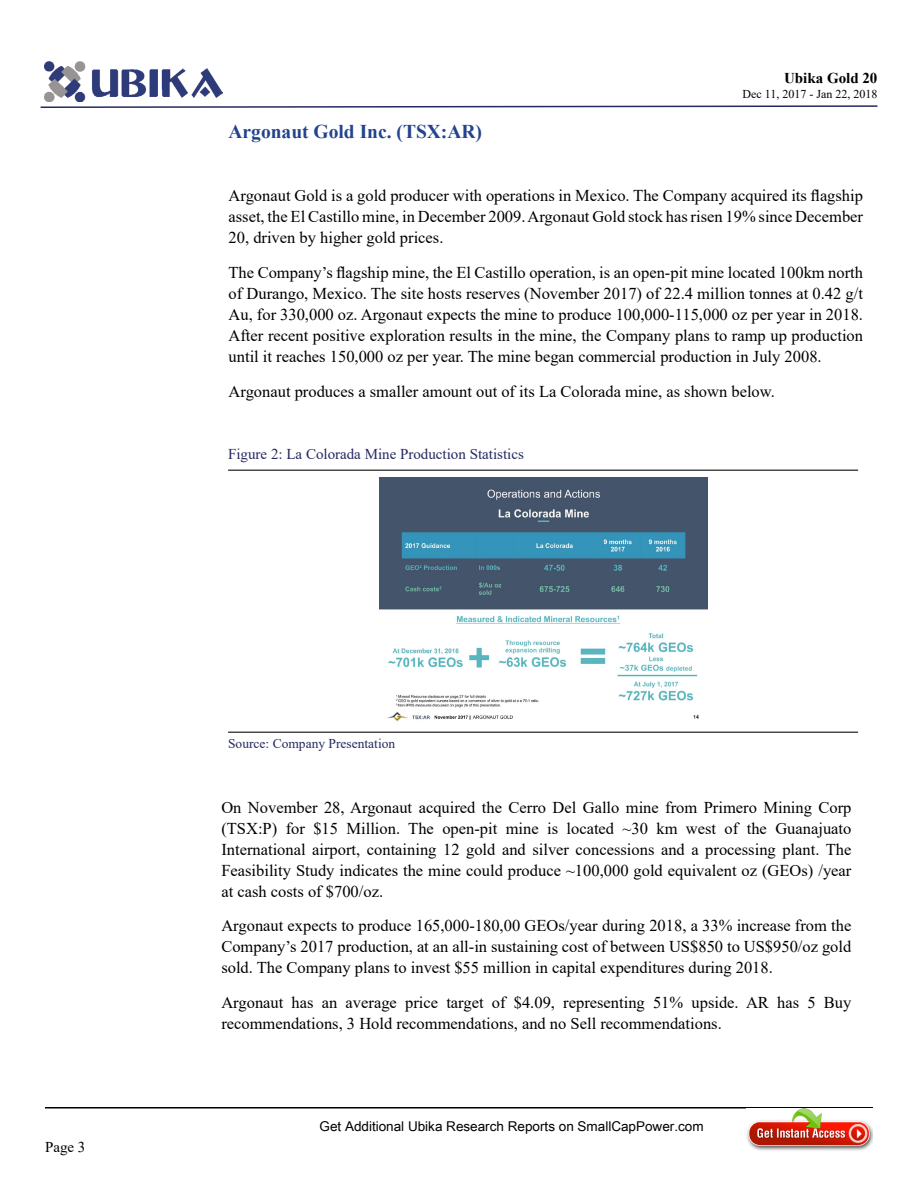
<style>
.page{position:relative;width:918px;height:1188px;background:#fff}
.page>*{position:absolute;margin:0;border:0;box-sizing:border-box;transform-origin:0 0}
.t1{font:700 19.5px "Times New Roman";color:#22438d}
.t2{font:16.5px/21px "Times New Roman";color:#000;text-align:justify}
.t3{font:15px "Times New Roman";color:#252960}
.t4{font:700 15px "Times New Roman";color:#000}
.t5{font:15px "Times New Roman";color:#000}
.t6{font:13.5px "Arial Unicode MS";color:#000101}
.t7{font:13.5px "Times New Roman";color:#252960}
.t8{font:12px "Times New Roman";color:#000}
</style>
<div class="page">
<svg style="left:40px;top:105px;width:838px;height:3px"></svg>
<img style="left:45px;top:61px;width:178px;height:41px">
<hr style="left:45px;top:1107px;width:828px;height:1px;background:#000">
<hr style="left:228px;top:470px;width:630px;height:1px;background:#000">
<img style="left:379px;top:478px;width:328px;height:244px">
<hr style="left:228px;top:732px;width:630px;height:1px;background:#000">
<img style="left:747px;top:1108px;width:126px;height:43px">
<p class="t5" style="left:45px;top:1136px;width:42px">Page 3</p>
<p class="t1" style="left:229px;top:118px;width:255px">Argonaut Gold Inc. (TSX:AR)</p>
<p class="t4" style="left:784px;top:68px;width:95px">Ubika Gold 20</p>
<p class="t8" style="left:743px;top:85px;width:136px">Dec 11, 2017 - Jan 22, 2018</p>
<p class="t2" style="left:229px;top:185px;width:636px">Argonaut Gold is a gold producer with operations in Mexico. The Company acquired its flagship asset, the El Castillo mine, in December 2009. Argonaut Gold stock has risen 19% since December 20, driven by higher gold prices.</p>
<p class="t2" style="left:229px;top:261px;width:636px">The Company’s flagship mine, the El Castillo operation, is an open-pit mine located 100km north of Durango, Mexico. The site hosts reserves (November 2017) of 22.4 million tonnes at 0.42 g/t Au, for 330,000 oz. Argonaut expects the mine to produce 100,000-115,000 oz per year in 2018.<br>After recent positive exploration results in the mine, the Company plans to ramp up production until it reaches 150,000 oz per year. The mine began commercial production in July 2008.</p>
<p class="t2" style="left:229px;top:380px;width:548px">Argonaut produces a smaller amount out of its La Colorada mine, as shown below.</p>
<p class="t3" style="left:228px;top:443px;width:297px">Figure 2: La Colorada Mine Production Statistics</p>
<p class="t7" style="left:228px;top:734px;width:169px">Source: Company Presentation</p>
<p class="t2" style="left:221px;top:796px;width:632px">On November 28, Argonaut acquired the Cerro Del Gallo mine from Primero Mining Corp (TSX:P) for $15 Million. The open-pit mine is located ~30 km west of the Guanajuato International airport, containing 12 gold and silver concessions and a processing plant. The Feasibility Study indicates the mine could produce ~100,000 gold equivalent oz (GEOs) /year at cash costs of $700/oz.</p>
<p class="t2" style="left:221px;top:915px;width:632px">Argonaut expects to produce 165,000-180,00 GEOs/year during 2018, a 33% increase from the Company’s 2017 production, at an all-in sustaining cost of between US$850 to US$950/oz gold sold. The Company plans to invest $55 million in capital expenditures during 2018.</p>
<p class="t2" style="left:221px;top:991px;width:631px">Argonaut has an average price target of $4.09, representing 51% upside. AR has 5 Buy recommendations, 3 Hold recommendations, and no Sell recommendations.</p>
<p class="t6" style="left:320px;top:1117px;width:386px">Get Additional Ubika Research Reports on SmallCapPower.com</p>
</div>
